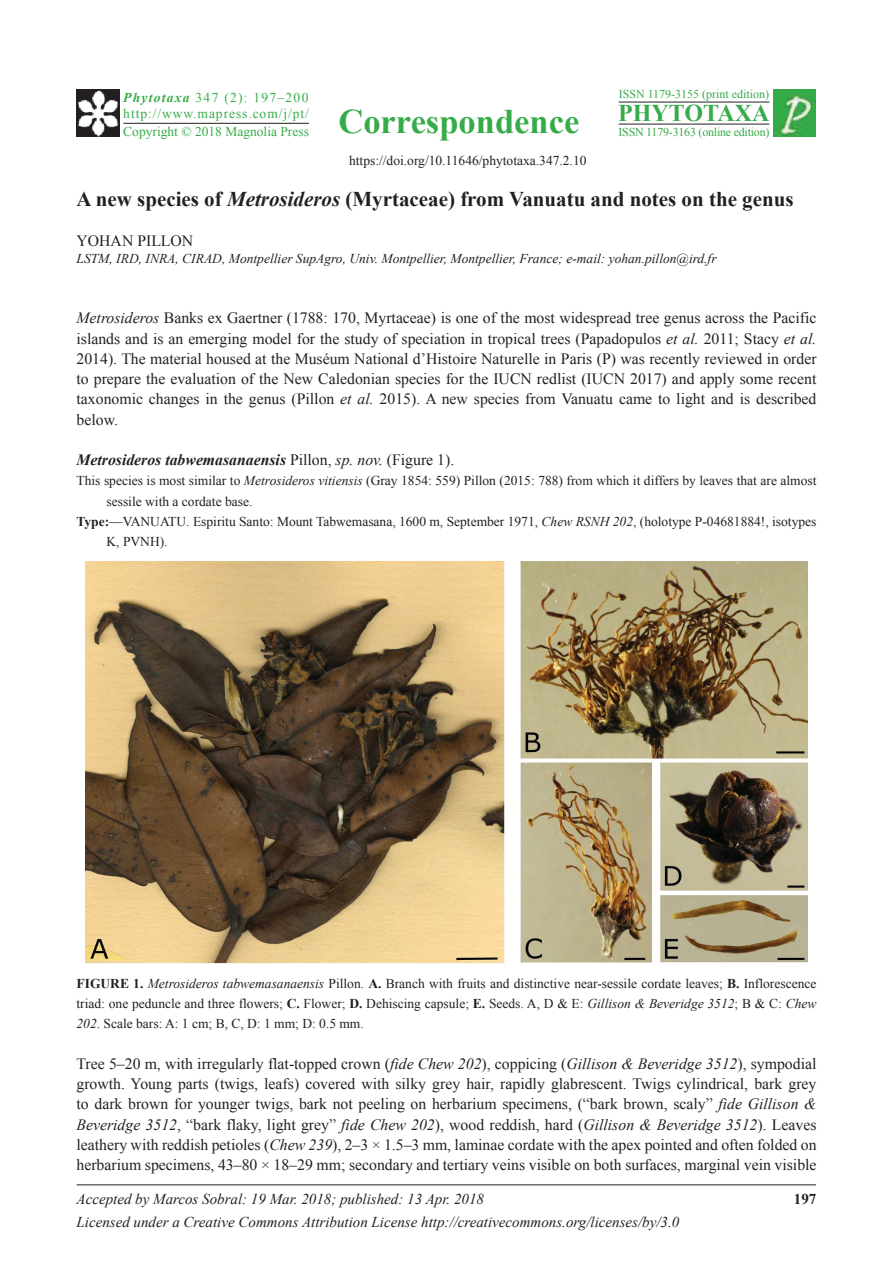
<style>
.page{position:relative;width:893px;height:1263px;background:#fff}
.page>*{position:absolute;margin:0;border:0;box-sizing:border-box;transform-origin:0 0}
.t1{font:700 34.5px "Times New Roman";color:#36ac49}
.t2{font:700 21px "Times New Roman";color:#231f20}
.t3{font:15.75px/20.2px "Times New Roman";color:#231f20;text-align:justify}
.t4{font:italic 700 15.75px "Times New Roman";color:#231f20}
.t5{font:italic 15px "Times New Roman";color:#231f20}
.t6{font:700 15px "Times New Roman";color:#231f20}
.t7{font:13.5px/20.2px "Times New Roman";color:#231f20;text-align:justify}
.t8{font:italic 13.5px "Times New Roman";color:#231f20}
.t9{font:13.5px/16.5px "Times New Roman";letter-spacing:.07em;color:#36ac49}
.t10{font:13.5px "Times New Roman";color:#36ac49}
.t11{font:12px "Times New Roman";letter-spacing:-.02em;color:#37a949}
.t12{font:12px "Times New Roman";color:#36ab49}
.s1{font-weight:700;font-style:italic}
.s2{font-style:italic}
.s3{font-weight:400;font-style:normal}
.s4{font-weight:400}
.s5{font-weight:700}
</style>
<div class="page">
<img style="left:77px;top:89px;width:42px;height:47px">
<img style="left:774px;top:89px;width:42px;height:47px">
<hr style="left:123px;top:123px;width:186px;height:1px;background:#231f20">
<hr style="left:619px;top:102px;width:150px;height:1px;background:#231f20">
<hr style="left:619px;top:124px;width:150px;height:1px;background:#231f20">
<hr style="left:77px;top:1184px;width:739px;height:1px;background:#231f20">
<img style="left:85px;top:562px;width:723px;height:401px">
<p class="t9" style="left:123px;top:89px;width:187px"><span class="s1">Phytotaxa</span> 347 (2): 197–200 http://www.mapress.com/j/pt/</p>
<p class="t10" style="left:123px;top:124px;width:187px">Copyright © 2018 Magnolia Press</p>
<p class="t12" style="left:619px;top:87px;width:152px">ISSN 1179-3155 (print edition)</p>
<p class="t11" style="left:618px;top:125px;width:153px">ISSN 1179-3163 (online edition)</p>
<h1 class="t1" style="left:338px;top:102px;width:432px">Correspondence <sup>PHYTOTAXA</sup></h1>
<p class="t7" style="left:349px;top:150px;width:239px">https://doi.org/10.11646/phytotaxa.347.2.10</p>
<h2 class="t2" style="left:77px;top:187px;width:719px">A new species of <span class="s2">Metrosideros</span> (Myrtaceae) from Vanuatu and notes on the genus</h2>
<p class="t3" style="left:77px;top:231px;width:118px">YOHAN PILLON</p>
<p class="t8" style="left:77px;top:251px;width:642px">LSTM, IRD, INRA, CIRAD, Montpellier SupAgro, Univ. Montpellier, Montpellier, France; e-mail: yohan.pillon@ird.fr</p>
<p class="t3" style="left:77px;top:308px;width:741px"><span class="s2">Metrosideros</span> Banks ex Gaertner (1788: 170, Myrtaceae) is one of the most widespread tree genus across the Pacific islands and is an emerging model for the study of speciation in tropical trees (Papadopulos <span class="s2">et al.</span> 2011; Stacy <span class="s2">et al.<br></span>2014). The material housed at the Muséum National d’Histoire Naturelle in Paris (P) was recently reviewed in order to prepare the evaluation of the New Caledonian species for the IUCN redlist (IUCN 2017) and apply some recent taxonomic changes in the genus (Pillon <span class="s2">et al.</span> 2015). A new species from Vanuatu came to light and is described below.</p>
<p class="t4" style="left:77px;top:451px;width:379px">Metrosideros tabwemasanaensis <span class="s3">Pillon,</span> <span class="s4">sp. nov.</span> <span class="s3">(Figure 1).</span></p>
<p class="t7" style="left:77px;top:471px;width:741px">This species is most similar to <span class="s2">Metrosideros vitiensis</span> (Gray 1854: 559) Pillon (2015: 788) from which it differs by leaves that are almost</p>
<p class="t7" style="left:107px;top:491px;width:147px">sessile with a cordate base.</p>
<p class="t7" style="left:77px;top:511px;width:741px"><span class="s5">Type:</span>—VANUATU. Espiritu Santo: Mount Tabwemasana, 1600 m, September 1971, <span class="s2">Chew RSNH 202</span>, (holotype P-04681884!, isotypes</p>
<p class="t7" style="left:107px;top:531px;width:63px">K, PVNH).</p>
<p class="t7" style="left:77px;top:973px;width:741px"><span class="s5">FIGURE 1.</span> <span class="s2">Metrosideros tabwemasanaensis</span> Pillon. <span class="s5">A.</span> Branch with fruits and distinctive near-sessile cordate leaves; <span class="s5">B.</span> Inflorescence triad: one peduncle and three flowers; <span class="s5">C.</span> Flower; <span class="s5">D.</span> Dehiscing capsule; <span class="s5">E.</span> Seeds. A, D &amp; E: <span class="s2">Gillison &amp; Beveridge 3512</span>; B &amp; C: <span class="s2">Chew 202</span>. Scale bars: A: 1 cm; B, C, D: 1 mm; D: 0.5 mm.</p>
<p class="t3" style="left:77px;top:1053px;width:741px">Tree 5–20 m, with irregularly flat-topped crown (<span class="s2">fide Chew 202</span>), coppicing (<span class="s2">Gillison &amp; Beveridge 3512</span>), sympodial growth. Young parts (twigs, leafs) covered with silky grey hair, rapidly glabrescent. Twigs cylindrical, bark grey to dark brown for younger twigs, bark not peeling on herbarium specimens, (“bark brown, scaly” <span class="s2">fide Gillison &amp; Beveridge 3512</span>, “bark flaky, light grey” <span class="s2">fide Chew 202</span>), wood reddish, hard (<span class="s2">Gillison &amp; Beveridge 3512</span>). Leaves leathery with reddish petioles (<span class="s2">Chew 239</span>), 2–3 × 1.5–3 mm, laminae cordate with the apex pointed and often folded on herbarium specimens, 43–80 × 18–29 mm; secondary and tertiary veins visible on both surfaces, marginal vein visible</p>
<p class="t5" style="left:77px;top:1190px;width:409px">Accepted by Marcos Sobral: 19 Mar. 2018; published: 13 Apr. 2018</p>
<p class="t5" style="left:77px;top:1213px;width:604px">Licensed under a Creative Commons Attribution License http://creativecommons.org/licenses/by/3.0</p>
<p class="t6" style="left:794px;top:1190px;width:24px">197</p>
</div>
